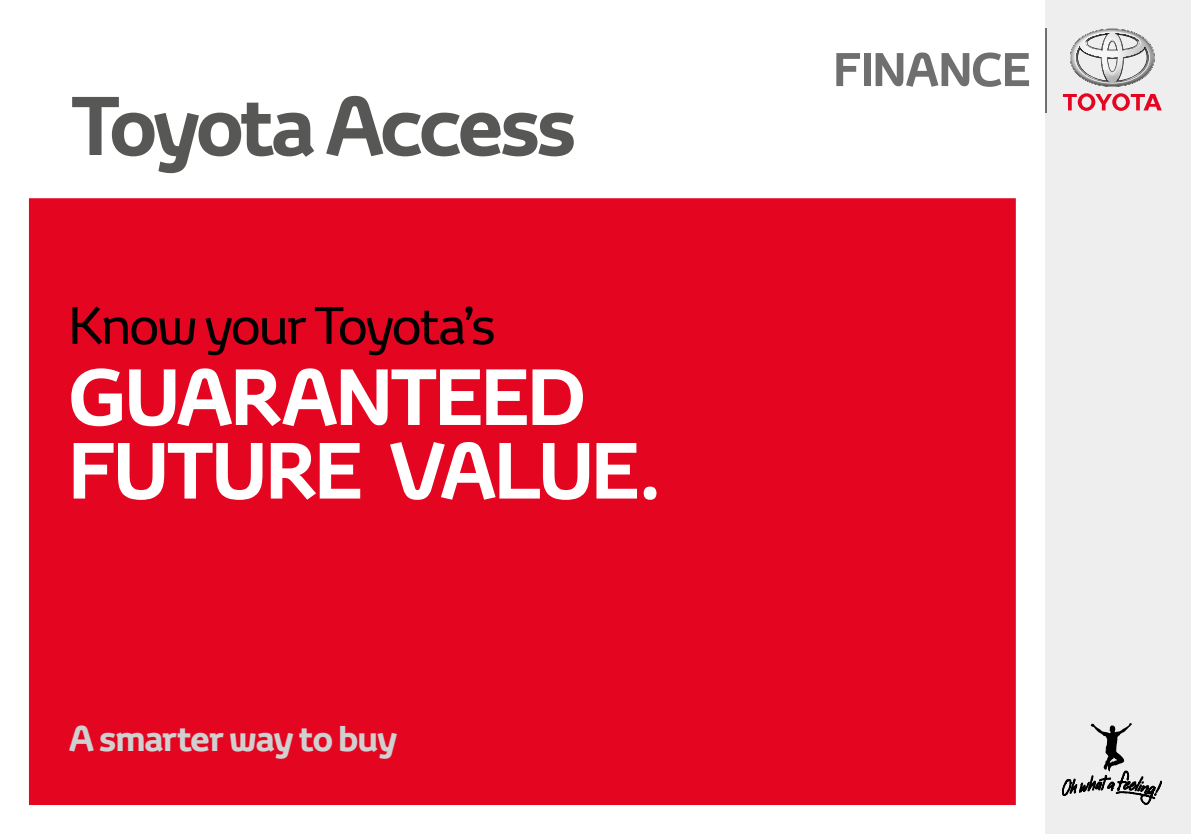
<style>
.page{position:relative;width:1191px;height:834px;background:#fff}
.page>*{position:absolute;margin:0;border:0;box-sizing:border-box;transform-origin:0 0}
.t1{font:700 80.5px "Toyota Display";letter-spacing:-.055em;color:#575756}
.t2{font:700 77px/73.5px "Toyota Display";letter-spacing:-.035em;color:#fff}
.t3{font:50.93px "Toyota Display";letter-spacing:-.04em;color:#000}
.t4{font:700 34.65px "Toyota Display";letter-spacing:-.04em;color:#d0d0d0}
</style>
<div class="page">
<div style="left:18px;top:188px;width:1008px;height:627px;background:#e40521"></div>
<div style="left:8px;top:177px;width:1028px;height:648px;border:21px solid #fff"></div>
<div style="left:1045px;top:0;width:146px;height:833px;background:#eee"></div>
<svg style="left:1062px;top:723px;width:99px;height:81px"></svg>
<svg style="left:1063px;top:93px;width:98px;height:18px"></svg>
<svg style="left:1070px;top:29px;width:84px;height:58px"></svg>
<hr style="left:1045px;top:28px;width:1px;height:85px;background:#706f6f">
<svg style="left:836px;top:53px;width:24px;height:33px"></svg>
<div style="left:863px;top:53px;width:7px;height:33px;background:#706f6f"></div>
<svg style="left:875px;top:52px;width:154px;height:35px"></svg>
<p class="t1" style="left:71px;top:71px;width:507px">Toyota Access</p>
<p class="t3" style="left:69px;top:291px;width:428px">Know your Toyota’s</p>
<p class="t2" style="left:68px;top:359px;width:593px">GUARANTEED<br>FUTURE VALUE.</p>
<p class="t4" style="left:69px;top:714px;width:330px">A smarter way to buy</p>
</div>
